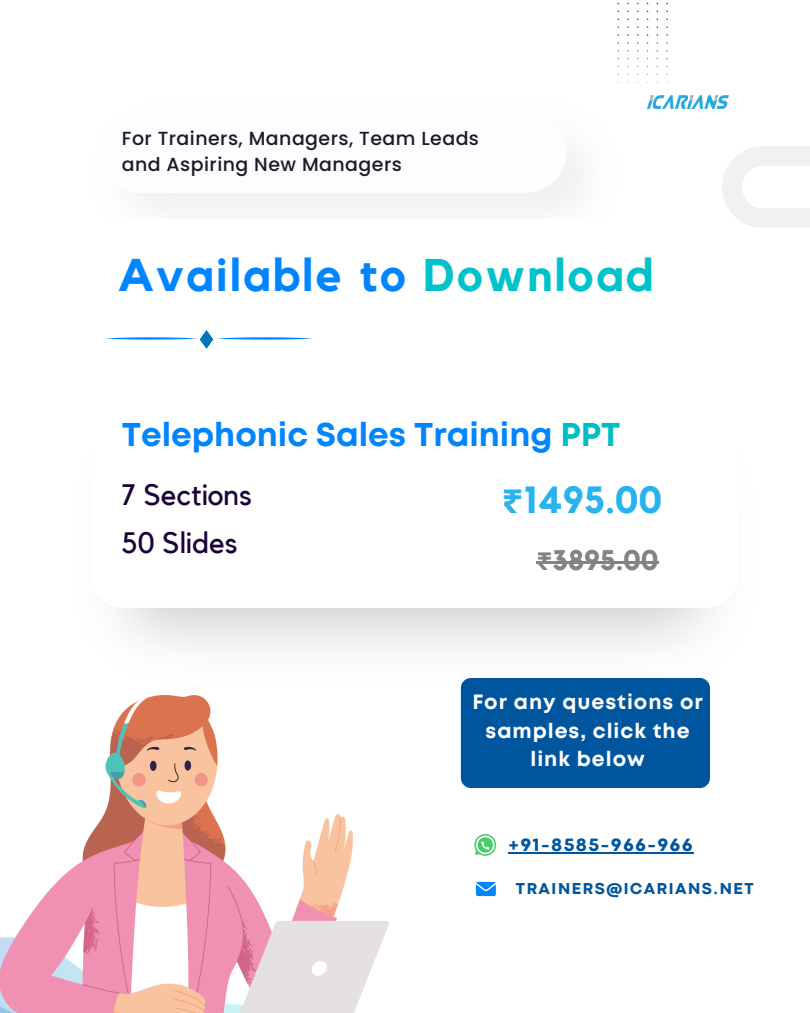
<style>
.page{position:relative;width:810px;height:1013px;background:#fff}
.page>*{position:absolute;margin:0;border:0;box-sizing:border-box;transform-origin:0 0}
.t1{font:700 45.6px "Kollektif";letter-spacing:.055em;color:#0085ff}
.t2{font:700 37.7px "Kollektif";color:#27b3ee}
.t3{font:700 32.9px "Mont";color:#0085ff}
.t4{font:29.5px/48px "Kollektif";color:#190339}
.t5{font:700 28.3px "Kollektif";color:#838385}
.t6{font:700 20.6px/28.5px "Mont";letter-spacing:.045em;color:#fff;text-align:center}
.t7{font:500 18.9px "Poppins";letter-spacing:.025em;color:#1b1b26}
.t8{font:800 18.6px "Codec Pro";letter-spacing:.095em;color:#00569e}
.t9{font:800 16.5px "Codec Pro";letter-spacing:.095em;color:#00569e}
.s1{color:#00c2cb}
.s2{color:#00bdc4}
.s3{font-family:"Noto Sans Gurmukhi"}
</style>
<div class="page">
<svg style="left:105px;top:330px;width:208px;height:19px"></svg>
<svg style="left:722px;top:146px;width:88px;height:82px"></svg>
<div style="left:461px;top:678px;width:249px;height:110px;background:#00569e;border-radius:10px"></div>
<svg style="left:476px;top:881px;width:20px;height:15px"></svg>
<svg style="left:474px;top:834px;width:22px;height:21px"></svg>
<hr style="left:509px;top:852px;width:185px;height:2px;background:#00569e">
<img style="left:648px;top:95px;width:81px;height:14px">
<img style="left:0;top:695px;width:388px;height:317px">
<hr style="left:536px;top:561px;width:123px;height:2px;background:#838385">
<p class="t7" style="left:122px;top:125px;width:359px">For Trainers, Managers, Team Leads</p>
<p class="t7" style="left:122px;top:151px;width:282px">and Aspiring New Managers</p>
<h2 class="t1" style="left:118px;top:254px;width:537px">Available to <span class="s1">Download</span></h2>
<h5 class="t3" style="left:122px;top:422px;width:500px">Telephonic Sales Training <span class="s2">PPT</span></h5>
<h3 class="t4" style="left:122px;top:472px;width:131px">7 Sections<br>50 Slides</h3>
<p class="t2" style="left:502px;top:482px;width:162px"><span class="s3">₹</span>1495.00</p>
<p class="t5" style="left:536px;top:547px;width:124px"><span class="s3">₹</span>3895.00</p>
<p class="t6" style="left:472px;top:689px;width:232px">For any questions or samples, click the link below</p>
<p class="t8" style="left:509px;top:838px;width:185px">+91-8585-966-966</p>
<h4 class="t9" style="left:516px;top:883px;width:239px">TRAINERS@ICARIANS.NET</h4>
</div>
